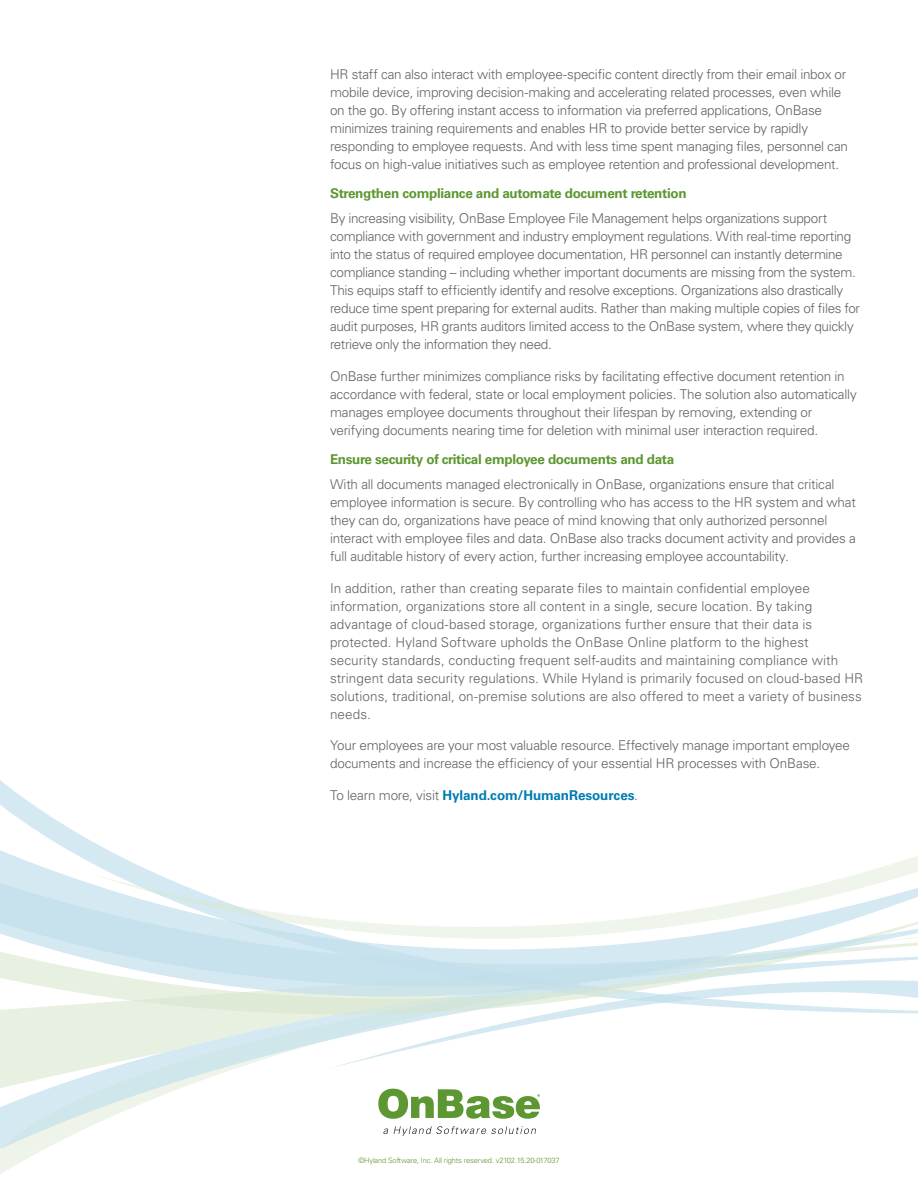
<style>
.page{position:relative;width:918px;height:1188px;background:#fff}
.page>*{position:absolute;margin:0;border:0;box-sizing:border-box;transform-origin:0 0}
.Body_copy{font:300 13.5px/18px "Univers LT Std";letter-spacing:-.015em;color:#636366}
.Body_copy-2{font:300 13.5px/18px "Univers LT Std";letter-spacing:.005em;color:#636366}
.Subheads{font:700 13.5px "Univers LT Std";letter-spacing:-.025em;color:#5c9731}
.Body_copy-3{font:700 13.5px "Univers LT Std";letter-spacing:-.01em;color:#007cb1}
.version{font:300 7.5px "Univers LT Std";letter-spacing:-.02em;color:#5c9731}
.s1{font-weight:300;color:#636366}
</style>
<div class="page">
<svg style="left:0;top:780px;width:98px;height:65px"></svg>
<svg style="left:0;top:1091px;width:394px;height:64px"></svg>
<svg style="left:0;top:1015px;width:578px;height:76px"></svg>
<svg style="left:0;top:845px;width:918px;height:34px"></svg>
<svg style="left:0;top:987px;width:918px;height:28px"></svg>
<svg style="left:0;top:879px;width:918px;height:108px"></svg>
<svg style="left:378px;top:1089px;width:162px;height:30px"></svg>
<svg style="left:383px;top:1129px;width:5px;height:5px"></svg>
<svg style="left:394px;top:1126px;width:142px;height:10px"></svg>
<p class="Body_copy" style="left:330px;top:65px;width:519px">HR staff can also interact with employee-specific content directly from their email inbox or mobile device, improving decision-making and accelerating related processes, even while on the go. By offering instant access to information via preferred applications, OnBase minimizes training requirements and enables HR to provide better service by rapidly responding to employee requests. And with less time spent managing files, personnel can focus on high-value initiatives such as employee retention and professional development.</p>
<p class="Subheads" style="left:330px;top:186px;width:358px">Strengthen compliance and automate document retention</p>
<p class="Body_copy" style="left:330px;top:209px;width:532px">By increasing visibility, OnBase Employee File Management helps organizations support compliance with government and industry employment regulations. With real-time reporting into the status of required employee documentation, HR personnel can instantly determine compliance standing – including whether important documents are missing from the system.<br>This equips staff to efficiently identify and resolve exceptions. Organizations also drastically reduce time spent preparing for external audits. Rather than making multiple copies of files for audit purposes, HR grants auditors limited access to the OnBase system, where they quickly retrieve only the information they need.</p>
<p class="Body_copy" style="left:330px;top:367px;width:528px">OnBase further minimizes compliance risks by facilitating effective document retention in accordance with federal, state or local employment policies. The solution also automatically manages employee documents throughout their lifespan by removing, extending or verifying documents nearing time for deletion with minimal user interaction required.</p>
<p class="Subheads" style="left:330px;top:452px;width:346px">Ensure security of critical employee documents and data</p>
<p class="Body_copy" style="left:330px;top:475px;width:527px">With all documents managed electronically in OnBase, organizations ensure that critical employee information is secure. By controlling who has access to the HR system and what they can do, organizations have peace of mind knowing that only authorized personnel interact with employee files and data. OnBase also tracks document activity and provides a full auditable history of every action, further increasing employee accountability.</p>
<p class="Body_copy-2" style="left:330px;top:579px;width:535px">In addition, rather than creating separate files to maintain confidential employee information, organizations store all content in a single, secure location. By taking advantage of cloud-based storage, organizations further ensure that their data is protected. Hyland Software upholds the OnBase Online platform to the highest<br>security standards, conducting frequent self-audits and maintaining compliance with stringent data security regulations. While Hyland is primarily focused on cloud-based HR solutions, traditional, on-premise solutions are also offered to meet a variety of business needs.</p>
<p class="Body_copy" style="left:330px;top:736px;width:522px">Your employees are your most valuable resource. Effectively manage important employee documents and increase the efficiency of your essential HR processes with OnBase.</p>
<p class="Body_copy-3" style="left:330px;top:787px;width:310px"><span class="s1">To learn more, visit</span> Hyland.com/HumanResources<span class="s1">.</span></p>
<p class="version" style="left:358px;top:1156px;width:203px">©Hyland Software, Inc. All rights reserved. v2102.15.20-017037</p>
</div>
